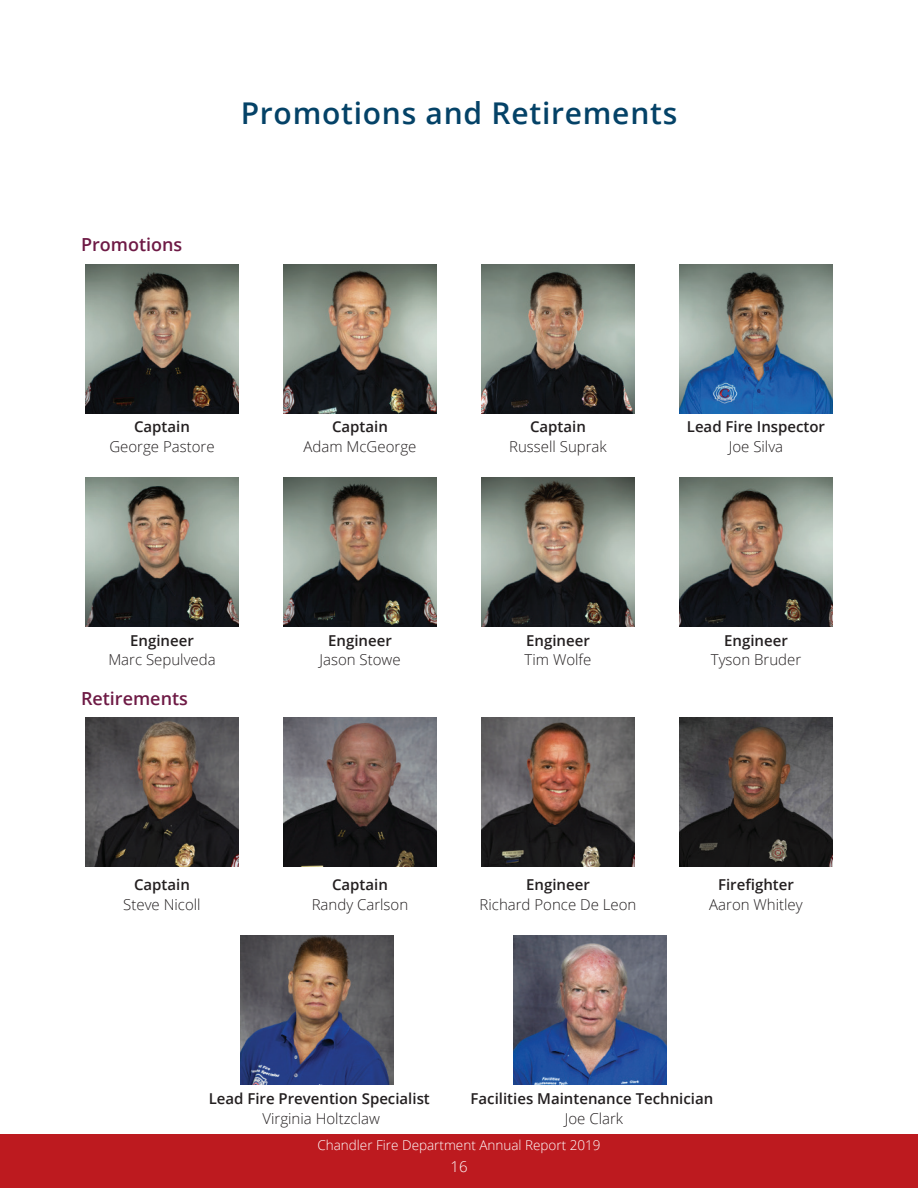
<style>
.page{position:relative;width:918px;height:1188px;background:#fff}
.page>*{position:absolute;margin:0;border:0;box-sizing:border-box;transform-origin:0 0}
.t1{font:600 30px "Open Sans";letter-spacing:.025em;color:#044267}
.t2{font:600 18px "Open Sans";color:#6e1a45}
.t3{font:300 15px "Open Sans";color:#231f20}
.t4{font:600 15px "Open Sans";color:#231f20}
.t5{font:300 15px "Open Sans";color:#fff}
.t6{font:300 13.5px "Open Sans";color:#fff}
</style>
<div class="page">
<div style="left:0;top:1134px;width:918px;height:54px;background:#bd1a1f"></div>
<img style="left:85px;top:264px;width:154px;height:149px">
<img style="left:85px;top:478px;width:154px;height:149px">
<img style="left:283px;top:264px;width:154px;height:149px">
<img style="left:283px;top:478px;width:154px;height:149px">
<img style="left:481px;top:264px;width:154px;height:149px">
<img style="left:679px;top:264px;width:154px;height:149px">
<img style="left:481px;top:478px;width:154px;height:149px">
<img style="left:679px;top:478px;width:154px;height:149px">
<img style="left:85px;top:718px;width:154px;height:149px">
<img style="left:241px;top:936px;width:153px;height:149px">
<img style="left:513px;top:936px;width:154px;height:149px">
<img style="left:283px;top:718px;width:154px;height:149px">
<img style="left:481px;top:718px;width:154px;height:149px">
<img style="left:679px;top:718px;width:154px;height:149px">
<p class="t2" style="left:81px;top:232px;width:103px">Promotions</p>
<h1 class="t1" style="left:241px;top:93px;width:438px">Promotions and Retirements</h1>
<p class="t4" style="left:134px;top:417px;width:57px">Captain</p>
<p class="t3" style="left:109px;top:436px;width:107px">George Pastore</p>
<p class="t4" style="left:332px;top:417px;width:57px">Captain</p>
<p class="t3" style="left:304px;top:436px;width:114px">Adam McGeorge</p>
<p class="t4" style="left:530px;top:417px;width:57px">Captain</p>
<p class="t3" style="left:509px;top:436px;width:99px">Russell Suprak</p>
<p class="t4" style="left:687px;top:417px;width:140px">Lead Fire Inspector</p>
<p class="t3" style="left:729px;top:436px;width:56px">Joe Silva</p>
<p class="t4" style="left:130px;top:630px;width:65px">Engineer</p>
<p class="t3" style="left:108px;top:650px;width:109px">Marc Sepulveda</p>
<p class="t2" style="left:81px;top:686px;width:108px">Retirements</p>
<p class="t4" style="left:134px;top:875px;width:57px">Captain</p>
<p class="t3" style="left:123px;top:894px;width:79px">Steve Nicoll</p>
<p class="t4" style="left:328px;top:630px;width:65px">Engineer</p>
<p class="t3" style="left:319px;top:650px;width:83px">Jason Stowe</p>
<p class="t4" style="left:526px;top:630px;width:65px">Engineer</p>
<p class="t3" style="left:525px;top:650px;width:68px">Tim Wolfe</p>
<p class="t4" style="left:724px;top:630px;width:65px">Engineer</p>
<p class="t3" style="left:711px;top:650px;width:92px">Tyson Bruder</p>
<p class="t4" style="left:332px;top:875px;width:57px">Captain</p>
<p class="t3" style="left:312px;top:894px;width:98px">Randy Carlson</p>
<p class="t4" style="left:526px;top:875px;width:65px">Engineer</p>
<p class="t3" style="left:480px;top:894px;width:158px">Richard Ponce De Leon</p>
<p class="t4" style="left:718px;top:875px;width:77px">Firefighter</p>
<p class="t3" style="left:709px;top:894px;width:95px">Aaron Whitley</p>
<p class="t4" style="left:209px;top:1088px;width:223px">Lead Fire Prevention Specialist</p>
<p class="t3" style="left:263px;top:1108px;width:119px">Virginia Holtzclaw</p>
<p class="t4" style="left:471px;top:1088px;width:244px">Facilities Maintenance Technician</p>
<p class="t3" style="left:565px;top:1108px;width:60px">Joe Clark</p>
<p class="t6" style="left:317px;top:1136px;width:285px">Chandler Fire Department Annual Report 2019</p>
<p class="t5" style="left:450px;top:1157px;width:19px">16</p>
</div>
